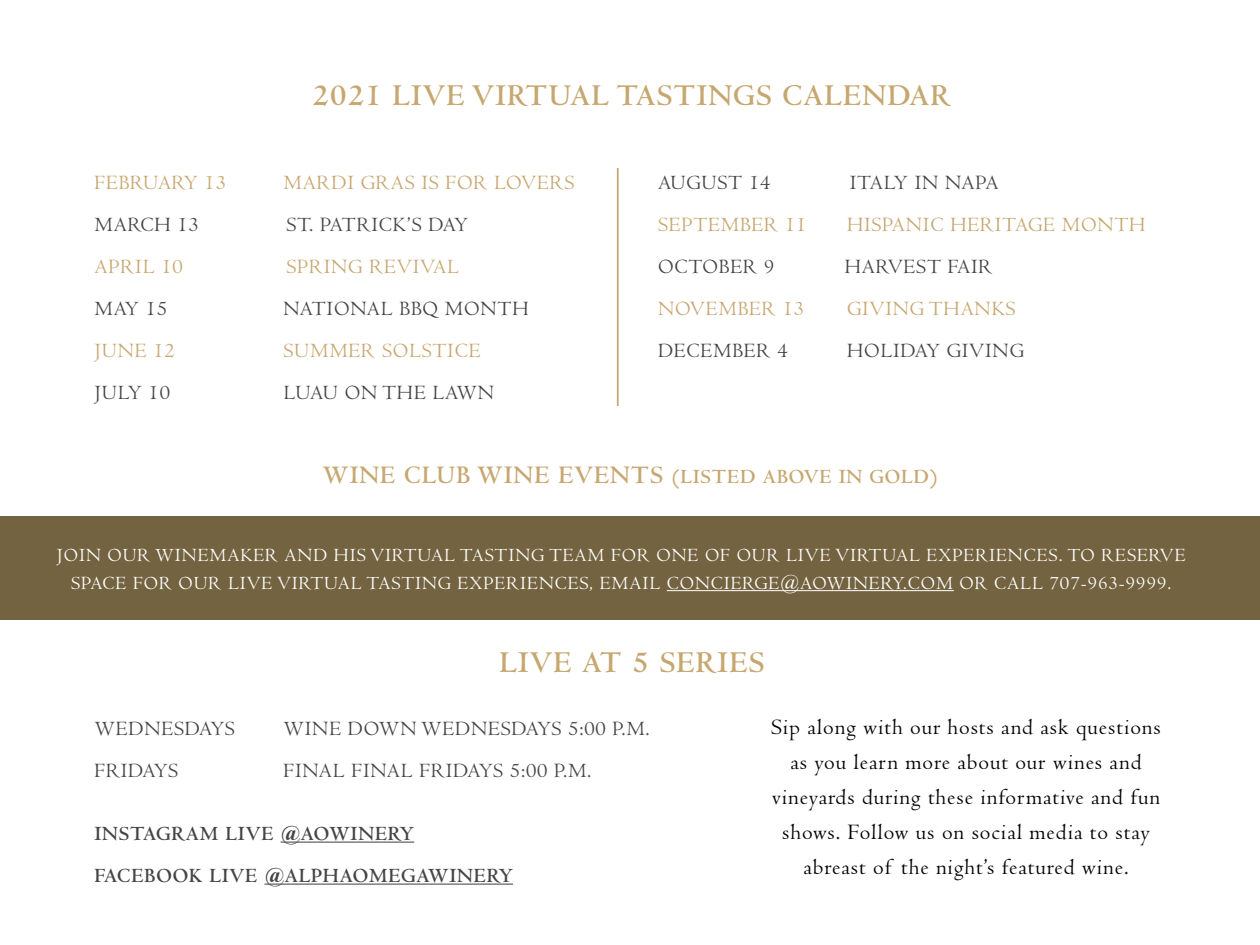
<style>
.page{position:relative;width:1260px;height:945px;background:#fff}
.page>*{position:absolute;margin:0;border:0;box-sizing:border-box;transform-origin:0 0}
.t1{font:700 31.5px "Centaur MT Std";letter-spacing:.04em;color:#c7a770}
.t2{font:22.75px/35px "Centaur";letter-spacing:.04em;color:#000;text-align:center}
.t3{font:21px "Centaur";letter-spacing:.04em;color:#474344}
.t4{font:21px "Centaur";letter-spacing:.04em;color:#c7a770}
.t5{font:700 21px/42px "Centaur MT Std";letter-spacing:.04em;color:#474344}
.t6{font:700 21px "Centaur MT Std";letter-spacing:.04em;color:#c7a770}
.t7{font:19.25px/28px "Centaur";letter-spacing:.05em;color:#fff;text-align:center}
.s1{font-size:26.25px}
</style>
<div class="page">
<div style="left:0;top:516px;width:1260px;height:104px;background:#746340"></div>
<hr style="left:667px;top:590px;width:287px;height:1px;background:#fff">
<hr style="left:617px;top:168px;width:2px;height:238px;background:#c7a770">
<hr style="left:281px;top:842px;width:133px;height:1px;background:#474344">
<hr style="left:264px;top:884px;width:249px;height:1px;background:#474344">
<h1 class="t1" style="left:312px;top:78px;width:640px">2021 LIVE VIRTUAL TASTINGS CALENDAR</h1>
<p class="t4" style="left:94px;top:171px;width:133px">FEBRUARY 13</p>
<p class="t4" style="left:284px;top:171px;width:292px">MARDI GRAS IS FOR LOVERS</p>
<p class="t3" style="left:94px;top:213px;width:106px">MARCH 13</p>
<p class="t3" style="left:286px;top:213px;width:183px">ST. PATRICK’S DAY</p>
<p class="t4" style="left:94px;top:255px;width:90px">APRIL 10</p>
<p class="t4" style="left:286px;top:255px;width:174px">SPRING REVIVAL</p>
<p class="t3" style="left:94px;top:297px;width:74px">MAY 15</p>
<p class="t3" style="left:284px;top:297px;width:247px">NATIONAL BBQ MONTH</p>
<p class="t4" style="left:94px;top:339px;width:82px">JUNE 12</p>
<p class="t4" style="left:284px;top:339px;width:199px">SUMMER SOLSTICE</p>
<p class="t3" style="left:94px;top:381px;width:77px">JULY 10</p>
<p class="t3" style="left:284px;top:381px;width:212px">LUAU ON THE LAWN</p>
<p class="t3" style="left:658px;top:171px;width:114px">AUGUST 14</p>
<p class="t3" style="left:850px;top:171px;width:150px">ITALY IN NAPA</p>
<p class="t4" style="left:658px;top:213px;width:150px">SEPTEMBER 11</p>
<p class="t4" style="left:847px;top:213px;width:300px">HISPANIC HERITAGE MONTH</p>
<p class="t3" style="left:658px;top:255px;width:118px">OCTOBER 9</p>
<p class="t3" style="left:845px;top:255px;width:149px">HARVEST FAIR</p>
<p class="t4" style="left:658px;top:297px;width:148px">NOVEMBER 13</p>
<p class="t4" style="left:847px;top:297px;width:170px">GIVING THANKS</p>
<p class="t3" style="left:658px;top:339px;width:131px">DECEMBER 4</p>
<p class="t3" style="left:847px;top:339px;width:178px">HOLIDAY GIVING</p>
<p class="t6" style="left:323px;top:465px;width:616px"><span class="s1">WINE CLUB WINE EVENTS</span> (LISTED ABOVE IN GOLD)</p>
<p class="t7" style="left:57px;top:541px;width:1130px">JOIN OUR WINEMAKER AND HIS VIRTUAL TASTING TEAM FOR ONE OF OUR LIVE VIRTUAL EXPERIENCES. TO RESERVE<br>SPACE FOR OUR LIVE VIRTUAL TASTING EXPERIENCES, EMAIL CONCIERGE@AOWINERY.COM OR CALL 707-963-9999.</p>
<h1 class="t1" style="left:499px;top:645px;width:266px">LIVE AT 5 SERIES</h1>
<p class="t3" style="left:94px;top:717px;width:142px">WEDNESDAYS</p>
<p class="t3" style="left:284px;top:717px;width:368px">WINE DOWN WEDNESDAYS 5:00 P.M.</p>
<p class="t3" style="left:94px;top:759px;width:85px">FRIDAYS</p>
<p class="t3" style="left:284px;top:759px;width:309px">FINAL FINAL FRIDAYS 5:00 P.M.</p>
<p class="t5" style="left:94px;top:813px;width:420px">INSTAGRAM LIVE @AOWINERY<br>FACEBOOK LIVE @ALPHAOMEGAWINERY</p>
<p class="t2" style="left:771px;top:710px;width:391px">Sip along with our hosts and ask questions as you learn more about our wines and vineyards during these informative and fun shows. Follow us on social media to stay abreast of the night’s featured wine.</p>
</div>
